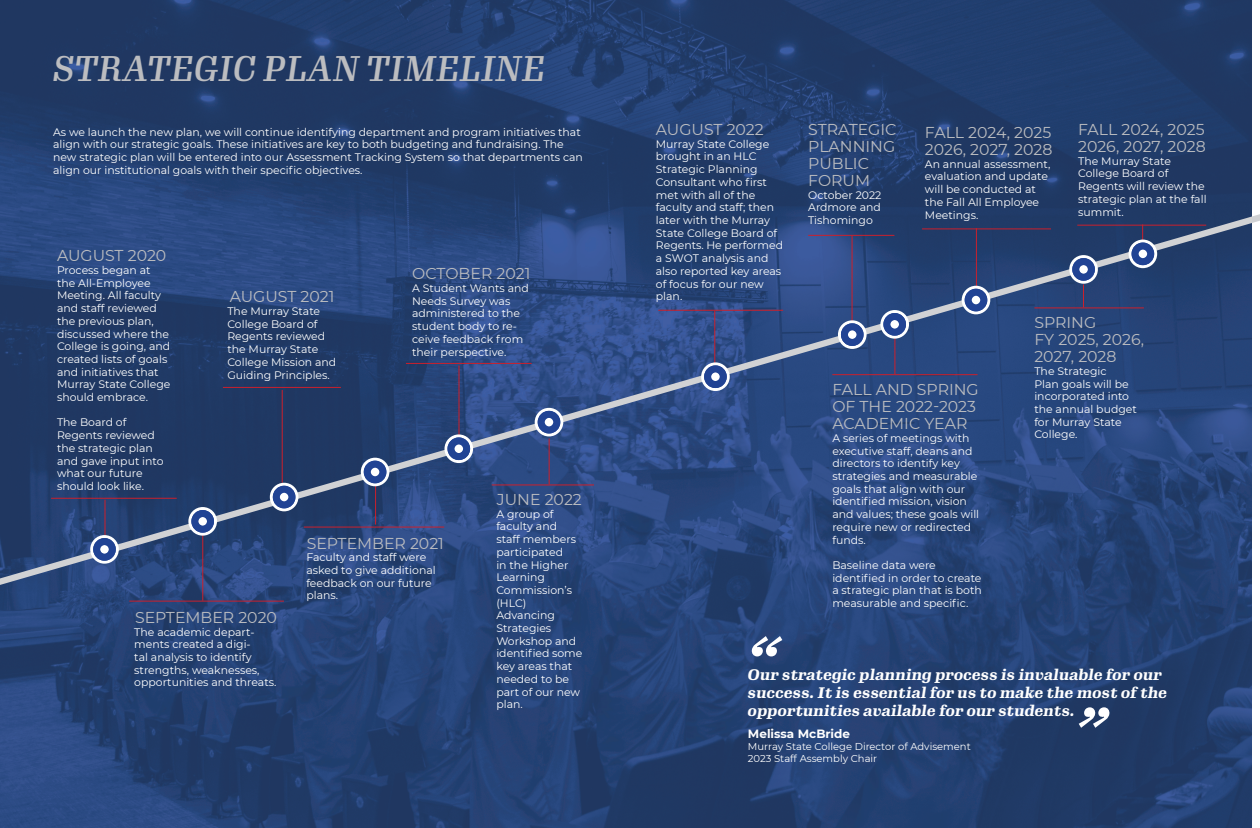
<style>
.page{position:relative;width:1260px;height:828px;background:#fff}
.page>*{position:absolute;margin:0;border:0;box-sizing:border-box;transform-origin:0 0}
.t1{font:italic 900 60px "Gimlet Text";color:#fff}
.t2{font:italic 500 35px "Gimlet Text Narrow";color:#bcbdc0}
.t3{font:15.7px/16.9px "Montserrat";color:#bcbdc0}
.t4{font:italic 900 15px/18px "Gimlet Text";color:#fff}
.t5{font:700 12px "Montserrat";color:#fff}
.t6{font:10.9px/12.7px "Montserrat";color:#fff}
.t7{font:10px/12px "Montserrat";color:#fff}
</style>
<div class="page">
<img style="left:0;top:0;width:1251px;height:827px">
<svg style="left:0;top:214px;width:1260px;height:371px;background:#2b477b"></svg>
<hr style="left:202px;top:530px;width:1px;height:71px;background:#cb202c">
<hr style="left:375px;top:484px;width:1px;height:41px;background:#cb202c">
<hr style="left:129px;top:601px;width:155px;height:1px;background:#cb202c">
<hr style="left:304px;top:527px;width:140px;height:1px;background:#cb202c">
<hr style="left:104px;top:500px;width:2px;height:35px;background:#cb202c">
<hr style="left:282px;top:390px;width:1px;height:93px;background:#cb202c">
<hr style="left:458px;top:365px;width:2px;height:73px;background:#cb202c">
<svg style="left:446px;top:436px;width:26px;height:26px"></svg>
<div style="left:445px;top:434px;width:28px;height:29px;border:3px solid #fff;border-radius:50%"></div>
<svg style="left:271px;top:484px;width:26px;height:26px"></svg>
<div style="left:270px;top:483px;width:28px;height:28px;border:3px solid #fff;border-radius:50%"></div>
<svg style="left:536px;top:409px;width:26px;height:26px"></svg>
<div style="left:535px;top:408px;width:28px;height:28px;border:3px solid #fff;border-radius:50%"></div>
<div style="left:451px;top:441px;width:16px;height:16px;background:#fff;border-radius:50%"></div>
<div style="left:448px;top:437px;width:22px;height:23px;border:7px solid #214394;border-radius:50%"></div>
<div style="left:276px;top:489px;width:16px;height:16px;background:#fff;border-radius:50%"></div>
<div style="left:273px;top:486px;width:22px;height:22px;border:7px solid #214394;border-radius:50%"></div>
<div style="left:541px;top:414px;width:16px;height:16px;background:#fff;border-radius:50%"></div>
<div style="left:538px;top:411px;width:22px;height:22px;border:7px solid #214394;border-radius:50%"></div>
<hr style="left:51px;top:498px;width:126px;height:1px;background:#cb202c">
<hr style="left:223px;top:387px;width:118px;height:1px;background:#cb202c">
<hr style="left:406px;top:363px;width:126px;height:1px;background:#cb202c">
<hr style="left:714px;top:311px;width:1px;height:67px;background:#cb202c">
<hr style="left:549px;top:438px;width:1px;height:46px;background:#cb202c">
<hr style="left:658px;top:310px;width:125px;height:1px;background:#cb202c">
<hr style="left:492px;top:484px;width:102px;height:1px;background:#cb202c">
<hr style="left:894px;top:337px;width:1px;height:37px;background:#cb202c">
<svg style="left:703px;top:364px;width:25px;height:26px"></svg>
<div style="left:701px;top:362px;width:29px;height:29px;border:3px solid #fff;border-radius:50%"></div>
<svg style="left:1071px;top:257px;width:25px;height:25px"></svg>
<div style="left:1069px;top:255px;width:29px;height:29px;border:3px solid #fff;border-radius:50%"></div>
<div style="left:708px;top:369px;width:15px;height:16px;background:#fff;border-radius:50%"></div>
<div style="left:704px;top:365px;width:23px;height:23px;border:7px solid #214394;border-radius:50%"></div>
<div style="left:1076px;top:262px;width:15px;height:15px;background:#fff;border-radius:50%"></div>
<div style="left:1072px;top:258px;width:23px;height:23px;border:7px solid #214394;border-radius:50%"></div>
<hr style="left:832px;top:374px;width:146px;height:1px;background:#cb202c">
<hr style="left:976px;top:228px;width:1px;height:65px;background:#cb202c">
<hr style="left:922px;top:228px;width:129px;height:1px;background:#cb202c">
<svg style="left:1083px;top:284px;width:1px;height:23px"></svg>
<hr style="left:1034px;top:307px;width:110px;height:1px;background:#cb202c">
<svg style="left:882px;top:312px;width:26px;height:25px"></svg>
<div style="left:880px;top:310px;width:29px;height:29px;border:3px solid #fff;border-radius:50%"></div>
<div style="left:887px;top:317px;width:16px;height:15px;background:#fff;border-radius:50%"></div>
<div style="left:883px;top:313px;width:23px;height:23px;border:7px solid #214394;border-radius:50%"></div>
<svg style="left:362px;top:459px;width:26px;height:26px"></svg>
<div style="left:361px;top:458px;width:28px;height:28px;border:3px solid #fff;border-radius:50%"></div>
<div style="left:367px;top:464px;width:16px;height:16px;background:#fff;border-radius:50%"></div>
<div style="left:364px;top:461px;width:22px;height:22px;border:7px solid #214394;border-radius:50%"></div>
<svg style="left:92px;top:537px;width:25px;height:25px"></svg>
<div style="left:90px;top:535px;width:29px;height:29px;border:3px solid #fff;border-radius:50%"></div>
<div style="left:97px;top:542px;width:15px;height:15px;background:#fff;border-radius:50%"></div>
<div style="left:93px;top:538px;width:23px;height:23px;border:7px solid #214394;border-radius:50%"></div>
<svg style="left:190px;top:509px;width:25px;height:25px"></svg>
<div style="left:188px;top:507px;width:29px;height:29px;border:3px solid #fff;border-radius:50%"></div>
<div style="left:195px;top:514px;width:15px;height:15px;background:#fff;border-radius:50%"></div>
<div style="left:191px;top:510px;width:23px;height:23px;border:7px solid #214394;border-radius:50%"></div>
<hr style="left:1142px;top:224px;width:1px;height:30px;background:#cb202c">
<hr style="left:1077px;top:225px;width:129px;height:1px;background:#cb202c">
<svg style="left:1130px;top:241px;width:26px;height:26px"></svg>
<div style="left:1129px;top:240px;width:28px;height:28px;border:3px solid #fff;border-radius:50%"></div>
<div style="left:1135px;top:246px;width:16px;height:16px;background:#fff;border-radius:50%"></div>
<div style="left:1132px;top:243px;width:22px;height:22px;border:7px solid #214394;border-radius:50%"></div>
<hr style="left:852px;top:236px;width:1px;height:100px;background:#cb202c">
<hr style="left:808px;top:235px;width:86px;height:1px;background:#cb202c">
<svg style="left:839px;top:322px;width:26px;height:25px"></svg>
<div style="left:838px;top:320px;width:29px;height:29px;border:3px solid #fff;border-radius:50%"></div>
<div style="left:844px;top:327px;width:16px;height:15px;background:#fff;border-radius:50%"></div>
<div style="left:841px;top:323px;width:23px;height:23px;border:7px solid #214394;border-radius:50%"></div>
<svg style="left:963px;top:287px;width:26px;height:26px"></svg>
<div style="left:962px;top:286px;width:28px;height:28px;border:3px solid #fff;border-radius:50%"></div>
<div style="left:968px;top:292px;width:16px;height:16px;background:#fff;border-radius:50%"></div>
<div style="left:965px;top:289px;width:22px;height:22px;border:7px solid #214394;border-radius:50%"></div>
<h2 class="t2" style="left:53px;top:45px;width:494px">STRATEGIC PLAN TIMELINE</h2>
<p class="t6" style="left:53px;top:125px;width:531px">As we launch the new plan, we will continue identifying department and program initiatives that align with our strategic goals. These initiatives are key to both budgeting and fundraising. The new strategic plan will be entered into our Assessment Tracking System so that departments can align our institutional goals with their specific objectives.</p>
<h3 class="t3" style="left:57px;top:247px;width:111px">AUGUST 2020</h3>
<p class="t6" style="left:57px;top:263px;width:115px">Process began at the All-Employee<br>Meeting. All faculty and staff reviewed the previous plan, discussed where the<br>College is going, and created lists of goals and initiatives that<br>Murray State College should embrace.</p>
<p class="t6" style="left:57px;top:416px;width:108px">The Board of<br>Regents reviewed the strategic plan and gave input into what our future should look like.</p>
<h3 class="t3" style="left:230px;top:288px;width:106px">AUGUST 2021</h3>
<p class="t6" style="left:227px;top:304px;width:110px">The Murray State<br>College Board of<br>Regents reviewed the Murray State<br>College Mission and<br>Guiding Principles.</p>
<h3 class="t3" style="left:412px;top:265px;width:120px">OCTOBER 2021</h3>
<p class="t6" style="left:412px;top:281px;width:118px">A Student Wants and<br>Needs Survey was administered to the student body to re&shy;ceive feedback from their perspective.</p>
<h3 class="t3" style="left:135px;top:608px;width:143px">SEPTEMBER 2020</h3>
<p class="t6" style="left:134px;top:625px;width:144px">The academic depart&shy;ments created a digi-<br>tal analysis to identify strengths, weaknesses, opportunities and threats.</p>
<h3 class="t3" style="left:307px;top:534px;width:139px">SEPTEMBER 2021</h3>
<p class="t6" style="left:306px;top:551px;width:131px">Faculty and staff were asked to give additional feedback on our future plans.</p>
<h3 class="t3" style="left:497px;top:490px;width:86px">JUNE 2022</h3>
<p class="t6" style="left:496px;top:507px;width:88px">A group of faculty and staff members participated<br>in the Higher<br>Learning<br>Commission’s (HLC)<br>Advancing<br>Strategies<br>Workshop and identified some key areas that needed to be part of our new plan.</p>
<h3 class="t3" style="left:656px;top:120px;width:109px">AUGUST 2022</h3>
<p class="t6" style="left:656px;top:137px;width:129px">Murray State College brought in an HLC<br>Strategic Planning<br>Consultant who first met with all of the faculty and staff; then later with the Murray<br>State College Board of<br>Regents. He performed a SWOT analysis and also reported key areas of focus for our new plan.</p>
<h1 class="t1" style="left:748px;top:618px;width:35px">“</h1>
<h3 class="t3" style="left:808px;top:120px;width:90px">STRATEGIC<br>PLANNING<br>PUBLIC<br>FORUM</h3>
<p class="t6" style="left:808px;top:188px;width:75px;text-align:justify">October 2022<br>Ardmore and Tishomingo</p>
<h3 class="t3" style="left:925px;top:123px;width:129px">FALL 2024, 2025<br>2026, 2027, 2028</h3>
<p class="t6" style="left:925px;top:157px;width:127px">An annual assessment, evaluation and update will be conducted at the Fall All Employee<br>Meetings.</p>
<h3 class="t3" style="left:1078px;top:120px;width:129px">FALL 2024, 2025<br>2026, 2027, 2028</h3>
<p class="t6" style="left:1078px;top:154px;width:130px">The Murray State<br>College Board of<br>Regents will review the strategic plan at the fall summit.</p>
<h3 class="t3" style="left:832px;top:381px;width:148px">FALL AND SPRING<br>OF THE 2022-2023<br>ACADEMIC YEAR</h3>
<p class="t6" style="left:832px;top:431px;width:148px">A series of meetings with executive staff, deans and directors to identify key strategies and measurable goals that align with our identified mission, vision and values; these goals will require new or redirected funds.</p>
<p class="t6" style="left:832px;top:558px;width:151px">Baseline data were identified in order to create a strategic plan that is both measurable and specific.</p>
<h3 class="t3" style="left:1034px;top:314px;width:111px">SPRING<br>FY 2025, 2026,<br>2027, 2028</h3>
<p class="t6" style="left:1034px;top:364px;width:104px">The Strategic<br>Plan goals will be incorporated into the annual budget for Murray State<br>College.</p>
<h3 class="t4" style="left:748px;top:664px;width:421px">Our strategic planning process is invaluable for our success. It is essential for us to make the most of the opportunities available for our students.</h3>
<h1 class="t1" style="left:1075px;top:690px;width:35px">”</h1>
<p class="t5" style="left:748px;top:725px;width:104px">Melissa McBride</p>
<p class="t7" style="left:748px;top:740px;width:224px">Murray State College Director of Advisement<br>2023 Staff Assembly Chair</p>
</div>
